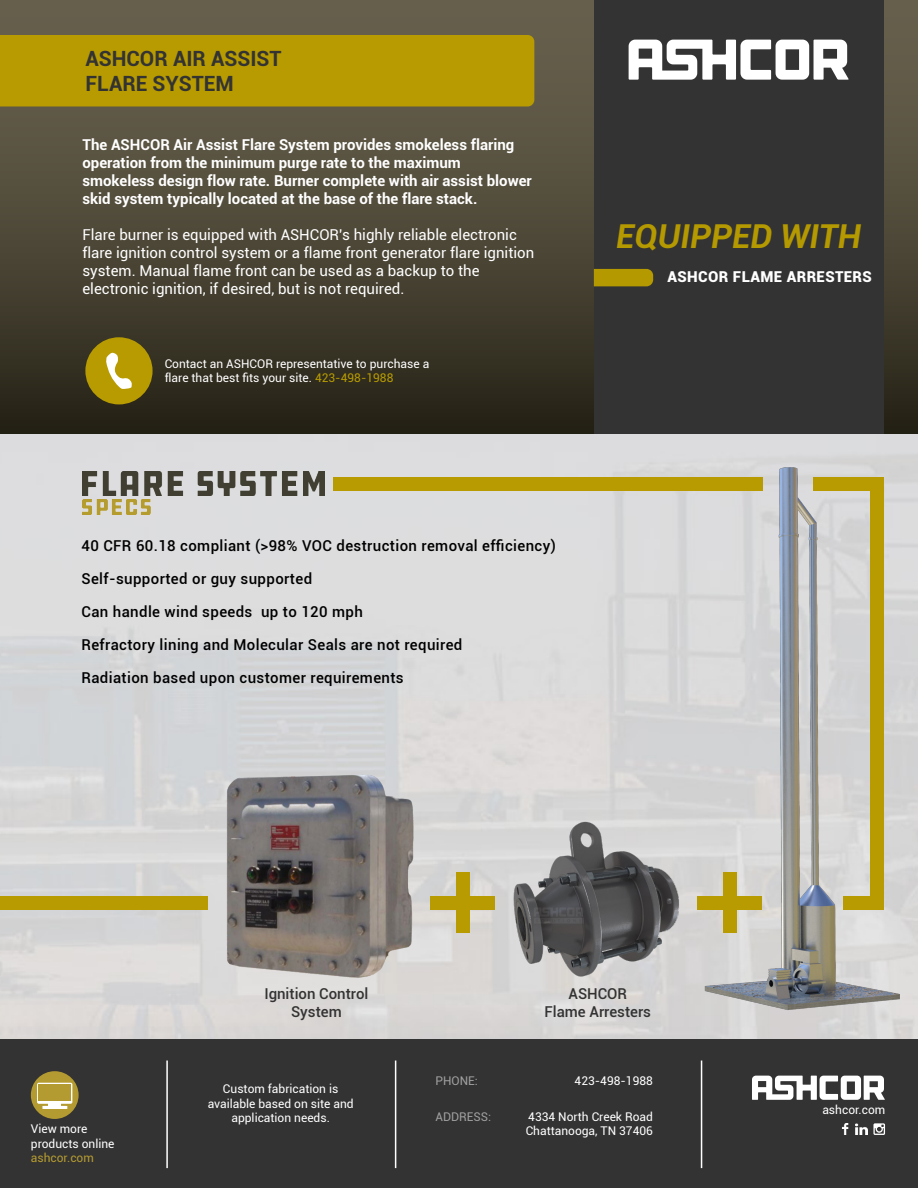
<style>
.page{position:relative;width:918px;height:1188px;background:#fff}
.page>*{position:absolute;margin:0;border:0;box-sizing:border-box;transform-origin:0 0}
.t1{font:italic 700 33px "Roboto";color:#b59900}
.t2{font:700 21px/25.2px "Roboto";color:#333}
.t3{font:15px/18px "Roboto";color:#fff}
.t4{font:700 15px/18px "Roboto";color:#fff}
.t5{font:500 15px "Roboto";letter-spacing:.025em;color:#000}
.t6{font:500 15px/18px "Roboto";color:#333;text-align:center}
.t7{font:900 15px "Roboto";letter-spacing:.025em;color:#fff}
.t8{font:12px/14.4px "Roboto";color:#fff}
.t9{font:12px "Roboto";color:rgb(255 255 255/.54)}
.t10{font:12px "Roboto";color:#b49b31}
.s1{color:#b79b00}
</style>
<div class="page">
<img style="left:0;top:433px;width:918px;height:606px">
<img style="left:683px;top:467px;width:216px;height:545px">
<div style="left:843px;top:896px;width:40px;height:13px;background:#b79b00"></div>
<div style="left:870px;top:478px;width:13px;height:431px;background:#b79b00"></div>
<div style="left:0;top:0;width:918px;height:433px;background:linear-gradient(to bottom,#706853,#2a271a)"></div>
<div style="left:594px;top:0;width:289px;height:433px;background:#333"></div>
<svg style="left:629px;top:40px;width:220px;height:40px"></svg>
<div style="left:0;top:35px;width:534px;height:71px;background:#b79b00"></div>
<div style="left:85px;top:337px;width:68px;height:67px;background:#b79b00;border-radius:50%"></div>
<svg style="left:106px;top:353px;width:26px;height:36px"></svg>
<div style="left:333px;top:478px;width:429px;height:13px;background:#b79b00"></div>
<div style="left:813px;top:478px;width:70px;height:13px;background:#b79b00"></div>
<img style="left:83px;top:499px;width:67px;height:15px">
<img style="left:83px;top:472px;width:241px;height:23px">
<svg style="left:594px;top:269px;width:59px;height:17px"></svg>
<div style="left:0;top:1040px;width:918px;height:148px;background:#333"></div>
<div style="left:31px;top:1071px;width:48px;height:48px;background:#b49b31;border-radius:50%"></div>
<div style="left:49px;top:1099px;width:12px;height:8px;background:#fff"></div>
<div style="left:37px;top:1083px;width:35px;height:21px;background:#fff;border-radius:2px"></div>
<div style="left:38px;top:1084px;width:33px;height:17px;background:#b49b31"></div>
<hr style="left:44px;top:1106px;width:22px;height:3px;background:#fff">
<svg style="left:752px;top:1076px;width:133px;height:24px"></svg>
<hr style="left:395px;top:1061px;width:1px;height:107px;background:#fff">
<hr style="left:701px;top:1061px;width:1px;height:107px;background:#fff">
<hr style="left:166px;top:1061px;width:2px;height:107px;background:#fff">
<svg style="left:842px;top:1123px;width:25px;height:12px"></svg>
<svg style="left:873px;top:1123px;width:12px;height:12px"></svg>
<div style="left:0;top:896px;width:208px;height:13px;background:#b79b00"></div>
<div style="left:697px;top:896px;width:65px;height:13px;background:#b79b00"></div>
<div style="left:723px;top:872px;width:13px;height:61px;background:#b79b00"></div>
<div style="left:430px;top:896px;width:65px;height:13px;background:#b79b00"></div>
<div style="left:456px;top:872px;width:14px;height:61px;background:#b79b00"></div>
<img style="left:495px;top:803px;width:200px;height:200px">
<img style="left:217px;top:775px;width:199px;height:361px">
<h2 class="t2" style="left:85px;top:45px;width:198px">ASHCOR AIR ASSIST<br>FLARE SYSTEM</h2>
<p class="t4" style="left:82px;top:135px;width:451px">The ASHCOR Air Assist Flare System provides smokeless flaring operation from the minimum purge rate to the maximum smokeless design flow rate. Burner complete with air assist blower skid system typically located at the base of the flare stack.</p>
<p class="t3" style="left:82px;top:225px;width:453px">Flare burner is equipped with ASHCOR's highly reliable electronic flare ignition control system or a flame front generator flare ignition system. Manual flame front can be used as a backup to the electronic ignition, if desired, but is not required.</p>
<p class="t8" style="left:165px;top:356px;width:266px">Contact an ASHCOR representative to purchase a flare that best fits your site. <span class="s1">423-498-1988</span></p>
<p class="t5" style="left:81px;top:535px;width:476px">40 CFR 60.18 compliant (&gt;98% VOC destruction removal efficiency)</p>
<p class="t5" style="left:81px;top:568px;width:232px">Self-supported or guy supported</p>
<p class="t5" style="left:81px;top:601px;width:283px">Can handle wind speeds up to 120 mph</p>
<p class="t5" style="left:81px;top:634px;width:382px">Refractory lining and Molecular Seals are not required</p>
<p class="t5" style="left:81px;top:667px;width:324px">Radiation based upon customer requirements</p>
<h1 class="t1" style="left:616px;top:213px;width:246px">EQUIPPED WITH</h1>
<p class="t7" style="left:668px;top:266px;width:206px">ASHCOR FLAME ARRESTERS</p>
<p class="t8" style="left:31px;top:1121px;width:85px">View more products online</p>
<p class="t10" style="left:31px;top:1150px;width:65px">ashcor.com</p>
<p class="t6" style="left:264px;top:984px;width:106px">Ignition Control<br>System</p>
<p class="t8" style="left:208px;top:1082px;width:148px;text-align:center">Custom fabrication is available based on site and application needs.</p>
<p class="t9" style="left:435px;top:1072px;width:44px">PHONE:</p>
<p class="t9" style="left:435px;top:1108px;width:57px">ADDRESS:</p>
<p class="t6" style="left:544px;top:984px;width:108px">ASHCOR<br>Flame Arresters</p>
<p class="t8" style="left:575px;top:1073px;width:80px">423-498-1988</p>
<p class="t8" style="left:526px;top:1109px;width:129px">4334 North Creek Road<br>Chattanooga, TN 37406</p>
<p class="t8" style="left:822px;top:1102px;width:65px">ashcor.com</p>
</div>
